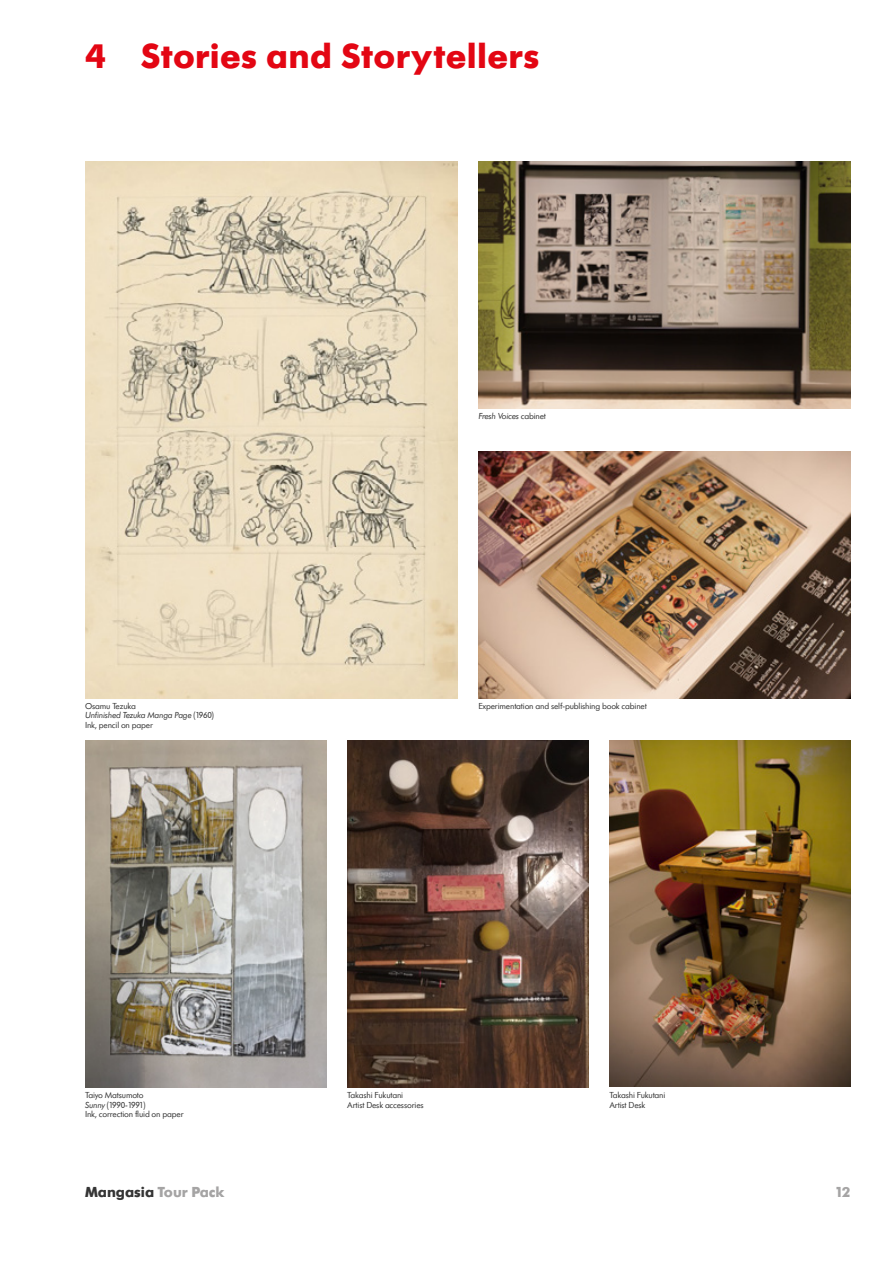
<style>
.page{position:relative;width:893px;height:1263px;background:#fff}
.page>*{position:absolute;margin:0;border:0;box-sizing:border-box;transform-origin:0 0}
.t1{font:700 36px "Futura SB";letter-spacing:.01em;color:#e30613}
.t2{font:700 15px "Futura SB";color:#353535}
.t3{font:700 15px "Futura SB";color:#a5a4a4}
.t4{font:9px/9.8px "Futura SB";letter-spacing:-.02em;color:#353535}
.t5{font:italic 9px "Futura SB";letter-spacing:-.02em;color:#353535}
.s1{font-style:normal}
.s2{font-style:italic}
.s3{color:#a5a4a4}
</style>
<div class="page">
<img style="left:478px;top:451px;width:372px;height:247px">
<img style="left:85px;top:741px;width:241px;height:346px">
<img style="left:85px;top:162px;width:372px;height:536px">
<img style="left:347px;top:741px;width:241px;height:346px">
<img style="left:609px;top:741px;width:241px;height:345px">
<img style="left:478px;top:162px;width:372px;height:246px">
<h1 class="t1" style="left:85px;top:36px;width:456px">4 Stories and Storytellers</h1>
<p class="t5" style="left:478px;top:411px;width:69px">Fresh Voices <span class="s1">cabinet</span></p>
<p class="t4" style="left:85px;top:701px;width:130px">Osamu Tezuka<br><span class="s2">Unfinished Tezuka Manga Page</span> (1960)<br>Ink, pencil on paper</p>
<p class="t4" style="left:478px;top:701px;width:170px">Experimentation and self-publishing book cabinet</p>
<p class="t4" style="left:85px;top:1090px;width:100px">Taiyo Matsumoto<br><span class="s2">Sunny</span> (1990-1991)<br>Ink, correction fluid on paper</p>
<p class="t4" style="left:347px;top:1090px;width:78px">Takashi Fukutani<br>Artist Desk accessories</p>
<p class="t4" style="left:609px;top:1090px;width:57px">Takashi Fukutani<br>Artist Desk</p>
<h2 class="t2" style="left:85px;top:1183px;width:141px">Mangasia <span class="s3">Tour Pack</span></h2>
<h2 class="t3" style="left:835px;top:1183px;width:17px">12</h2>
</div>
